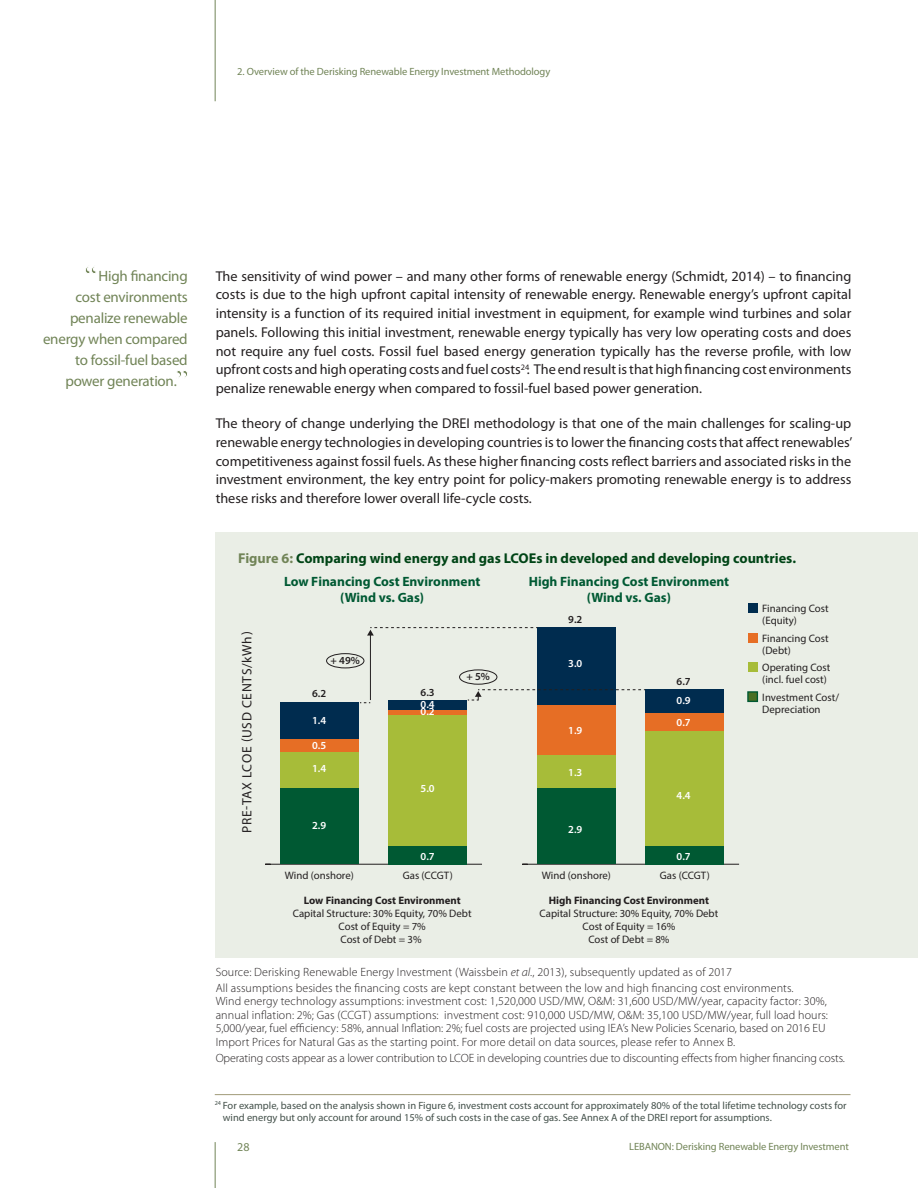
<style>
.page{position:relative;width:918px;height:1188px;background:#fff}
.page>*{position:absolute;margin:0;border:0;box-sizing:border-box;transform-origin:0 0}
.t1{font:15px "Myriad Pro";letter-spacing:-.015em;color:#718457}
.t2{font:14.25px/18.8px "Myriad Pro";color:#231f20;text-align:justify}
.t3{font:700 14.25px "Myriad Pro";color:#004416}
.t4{font:700 13.5px/16.2px "Myriad Pro";color:#005933;text-align:center}
.t5{font:13.5px "Myriad Pro";letter-spacing:.05em;color:#231f20}
.t6{font:300 12px/13.5px "Myriad Pro";letter-spacing:.01em;color:#231f20}
.t7{font:300 12px "Myriad Pro";letter-spacing:-.01em;color:#231f20}
.t8{font:12px "Myriad Pro";color:#718457}
.t9{font:10.8px/12.9px "Myriad Pro";color:#231f20}
.t10{font:700 10.8px "Myriad Pro";color:#231f20}
.t11{font:600 10.8px "Myriad Pro";color:#fff}
.t12{font:600 10.8px "Myriad Pro";color:#231f20}
.t13{font:10.5px/12px "Myriad Pro";color:#43504a}
.t14{font:10.5px "Myriad Pro";letter-spacing:-.01em;color:#718457}
.s1{color:#718457}
.s2{font-style:italic}
</style>
<div class="page">
<hr style="left:215px;top:0;width:1px;height:101px;background:#718457">
<hr style="left:215px;top:1142px;width:1px;height:46px;background:#718457">
<hr style="left:215px;top:1094px;width:636px;height:1px;background:#a09a78">
<div style="left:216px;top:532px;width:702px;height:426px;background:#eaeee6"></div>
<hr style="left:265px;top:864px;width:217px;height:1px;background:#231f20">
<div style="left:280px;top:703px;width:78px;height:36px;background:#002c4f"></div>
<div style="left:389px;top:700px;width:78px;height:10px;background:#002c4f"></div>
<div style="left:280px;top:739px;width:78px;height:13px;background:#e66e25"></div>
<div style="left:389px;top:710px;width:78px;height:6px;background:#e66e25"></div>
<div style="left:280px;top:752px;width:78px;height:37px;background:#a7bc39"></div>
<div style="left:389px;top:716px;width:78px;height:130px;background:#a7bc39"></div>
<div style="left:280px;top:789px;width:78px;height:75px;background:#005933"></div>
<div style="left:389px;top:846px;width:78px;height:18px;background:#005933"></div>
<hr style="left:522px;top:864px;width:217px;height:1px;background:#231f20">
<div style="left:537px;top:627px;width:79px;height:78px;background:#002c4f"></div>
<div style="left:646px;top:689px;width:78px;height:24px;background:#002c4f"></div>
<div style="left:537px;top:705px;width:79px;height:50px;background:#e66e25"></div>
<div style="left:646px;top:713px;width:78px;height:18px;background:#e66e25"></div>
<div style="left:537px;top:755px;width:79px;height:34px;background:#a7bc39"></div>
<div style="left:646px;top:731px;width:78px;height:115px;background:#a7bc39"></div>
<div style="left:537px;top:789px;width:79px;height:75px;background:#005933"></div>
<div style="left:646px;top:846px;width:78px;height:18px;background:#005933"></div>
<div style="left:748px;top:603px;width:9px;height:9px;background:#002c4f"></div>
<div style="left:748px;top:633px;width:9px;height:9px;background:#e66e25"></div>
<div style="left:748px;top:662px;width:9px;height:10px;background:#a7bc39"></div>
<div style="left:747px;top:691px;width:11px;height:11px;background:#4a6f24;border:1px solid #005933"></div>
<hr style="left:370px;top:635px;width:1px;height:65px;background:#231f20">
<svg style="left:367px;top:627px;width:170px;height:9px"></svg>
<svg style="left:468px;top:689px;width:177px;height:12px"></svg>
<div style="left:326px;top:653px;width:38px;height:15px;border:1px solid #231f20;border-radius:50%"></div>
<div style="left:459px;top:669px;width:38px;height:16px;border:1px solid #231f20;border-radius:50%"></div>
<svg style="left:85px;top:267px;width:11px;height:6px"></svg>
<svg style="left:177px;top:371px;width:10px;height:6px"></svg>
<p class="t14" style="left:237px;top:65px;width:315px">2. Overview of the Derisking Renewable Energy Investment Methodology</p>
<p class="t1" style="left:98px;top:267px;width:91px">High financing</p>
<p class="t1" style="left:76px;top:288px;width:114px">cost environments</p>
<p class="t1" style="left:70px;top:309px;width:119px">penalize renewable</p>
<p class="t1" style="left:43px;top:330px;width:146px">energy when compared</p>
<p class="t1" style="left:75px;top:351px;width:114px">to fossil-fuel based</p>
<p class="t1" style="left:65px;top:372px;width:113px">power generation.</p>
<p class="t2" style="left:216px;top:266px;width:637px">The sensitivity of wind power – and many other forms of renewable energy (Schmidt, 2014) – to financing costs is due to the high upfront capital intensity of renewable energy. Renewable energy’s upfront capital intensity is a function of its required initial investment in equipment, for example wind turbines and solar panels. Following this initial investment, renewable energy typically has very low operating costs and does not require any fuel costs. Fossil fuel based energy generation typically has the reverse profile, with low upfront costs and high operating costs and fuel costs<sup>24</sup>. The end result is that high financing cost environments penalize renewable energy when compared to fossil-fuel based power generation.</p>
<p class="t2" style="left:216px;top:414px;width:638px">The theory of change underlying the DREI methodology is that one of the main challenges for scaling-up renewable energy technologies in developing countries is to lower the financing costs that affect renewables’ competitiveness against fossil fuels. As these higher financing costs reflect barriers and associated risks in the investment environment, the key entry point for policy-makers promoting renewable energy is to address these risks and therefore lower overall life-cycle costs.</p>
<p class="t3" style="left:238px;top:549px;width:559px"><span class="s1">Figure 6:</span> Comparing wind energy and gas LCOEs in developed and developing countries.</p>
<p class="t5" style="left:239px;top:833px;width:203px;rotate:-90deg">PRE-TAX LCOE (USD CENTS/kWh)</p>
<p class="t4" style="left:284px;top:573px;width:198px">Low Financing Cost Environment (Wind vs. Gas)</p>
<p class="t12" style="left:331px;top:654px;width:31px">+ 49%</p>
<p class="t12" style="left:312px;top:687px;width:16px">6.2</p>
<p class="t11" style="left:312px;top:713px;width:16px">1.4</p>
<p class="t11" style="left:312px;top:738px;width:16px">0.5</p>
<p class="t11" style="left:312px;top:761px;width:16px">1.4</p>
<p class="t11" style="left:312px;top:818px;width:16px">2.9</p>
<p class="t12" style="left:421px;top:685px;width:16px">6.3</p>
<p class="t11" style="left:421px;top:697px;width:16px">0.4</p>
<p class="t11" style="left:421px;top:705px;width:16px">0.2</p>
<p class="t11" style="left:421px;top:782px;width:16px">5.0</p>
<p class="t11" style="left:421px;top:849px;width:16px">0.7</p>
<p class="t12" style="left:466px;top:670px;width:25px">+ 5%</p>
<p class="t4" style="left:529px;top:573px;width:202px">High Financing Cost Environment (Wind vs. Gas)</p>
<p class="t12" style="left:568px;top:613px;width:16px">9.2</p>
<p class="t11" style="left:568px;top:657px;width:16px">3.0</p>
<p class="t11" style="left:568px;top:723px;width:16px">1.9</p>
<p class="t11" style="left:568px;top:766px;width:16px">1.3</p>
<p class="t11" style="left:568px;top:822px;width:16px">2.9</p>
<p class="t12" style="left:677px;top:675px;width:16px">6.7</p>
<p class="t11" style="left:677px;top:693px;width:16px">0.9</p>
<p class="t11" style="left:677px;top:715px;width:16px">0.7</p>
<p class="t11" style="left:677px;top:788px;width:16px">4.4</p>
<p class="t11" style="left:677px;top:849px;width:16px">0.7</p>
<p class="t9" style="left:285px;top:868px;width:71px">Wind (onshore)</p>
<p class="t9" style="left:403px;top:868px;width:51px">Gas (CCGT)</p>
<p class="t9" style="left:542px;top:868px;width:71px">Wind (onshore)</p>
<p class="t9" style="left:660px;top:868px;width:51px">Gas (CCGT)</p>
<p class="t10" style="left:304px;top:893px;width:159px">Low Financing Cost Environment</p>
<p class="t9" style="left:293px;top:906px;width:180px;text-align:center">Capital Structure: 30% Equity, 70% Debt<br>Cost of Equity = 7%<br>Cost of Debt = 3%</p>
<p class="t10" style="left:549px;top:893px;width:162px">High Financing Cost Environment</p>
<p class="t9" style="left:540px;top:906px;width:180px;text-align:center">Capital Structure: 30% Equity, 70% Debt<br>Cost of Equity = 16%<br>Cost of Debt = 8%</p>
<p class="t9" style="left:762px;top:602px;width:68px;line-height:12.1px">Financing Cost (Equity)</p>
<p class="t9" style="left:762px;top:632px;width:68px;line-height:12.1px">Financing Cost (Debt)</p>
<p class="t9" style="left:762px;top:661px;width:69px;line-height:12.1px">Operating Cost (incl. fuel cost)</p>
<p class="t9" style="left:762px;top:691px;width:78px;line-height:12.1px">Investment Cost/<br>Depreciation</p>
<p class="t6" style="left:216px;top:963px;width:579px;line-height:16.2px">Source: Derisking Renewable Energy Investment (Waissbein <span class="s2">et al.</span>, 2013), subsequently updated as of 2017<br>All assumptions besides the financing costs are kept constant between the low and high financing cost environments.</p>
<p class="t6" style="left:216px;top:994px;width:614px">Wind energy technology assumptions: investment cost: 1,520,000 USD/MW, O&amp;M: 31,600 USD/MW/year, capacity factor: 30%, annual inflation: 2%; Gas (CCGT) assumptions: investment cost: 910,000 USD/MW, O&amp;M: 35,100 USD/MW/year, full load hours:<br>5,000/year, fuel efficiency: 58%, annual Inflation: 2%; fuel costs are projected using IEA’s New Policies Scenario, based on 2016 EU Import Prices for Natural Gas as the starting point. For more detail on data sources, please refer to Annex B.</p>
<p class="t7" style="left:216px;top:1051px;width:631px">Operating costs appear as a lower contribution to LCOE in developing countries due to discounting effects from higher financing costs.</p>
<p class="t13" style="left:223px;top:1099px;width:625px;text-indent:-8px"><sup>24</sup> For example, based on the analysis shown in Figure 6, investment costs account for approximately 80% of the total lifetime technology costs for wind energy but only account for around 15% of such costs in the case of gas. See Annex A of the DREI report for assumptions.</p>
<p class="t8" style="left:237px;top:1140px;width:14px">28</p>
<p class="t14" style="left:629px;top:1140px;width:221px">LEBANON: Derisking Renewable Energy Investment</p>
</div>
